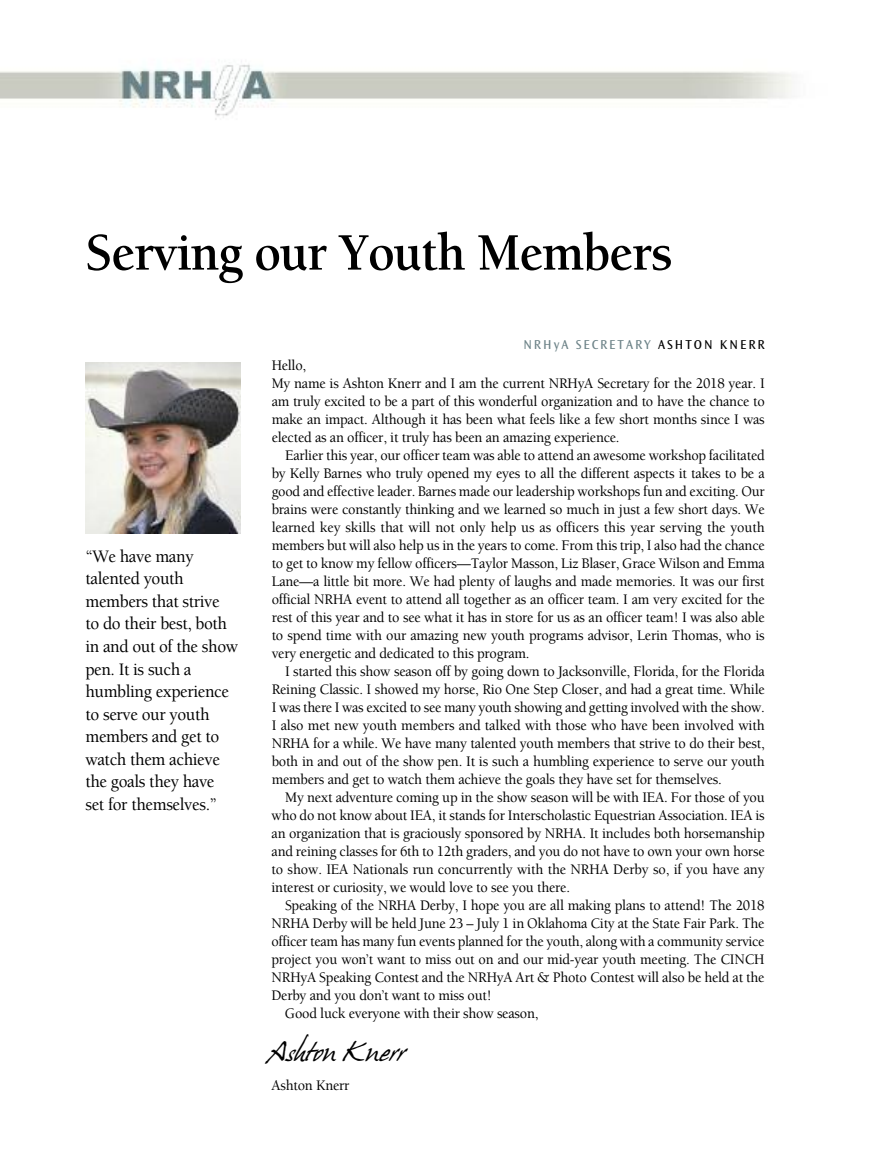
<style>
.page{position:relative;width:891px;height:1175px;background:#fff}
.page>*{position:absolute;margin:0;border:0;box-sizing:border-box;transform-origin:0 0}
.t1{font:700 54px "Berkeley Std";letter-spacing:-.02em;color:#000;scale:.95 1}
.t2{font:24px "Hans Hand";color:#000}
.t3{font:500 18px/22.5px "Berkeley Std";letter-spacing:-.02em;color:#000;scale:.95 1}
.t4{font:500 15px/18px "Berkeley Std";letter-spacing:-.015em;color:#000;text-align:justify;scale:.95 1}
.t5{font:13.5px "Ocean Sans Std";letter-spacing:.145em;color:#6d8388}
.s1{color:#000}
</style>
<div class="page">
<img style="left:85px;top:362px;width:155px;height:171px">
<img style="left:0;top:61px;width:792px;height:59px">
<h1 class="t1" style="left:85px;top:231px;width:620px">Serving our Youth Members</h1>
<p class="t3" style="left:85px;top:546px;width:162px">“We have many talented youth members that strive<br>to do their best, both in and out of the show pen. It is such a humbling experience to serve our youth members and get to watch them achieve the goals they have<br>set for themselves.”</p>
<p class="t5" style="left:523px;top:339px;width:243px">NRHyA SECRETARY <span class="s1">ASHTON KNERR</span></p>
<p class="t4" style="left:272px;top:357px;width:521px;text-align:left">Hello,<br>My name is Ashton Knerr and I am the current NRHyA Secretary for the 2018 year. I am truly excited to be a part of this wonderful organization and to have the chance to make an impact. Although it has been what feels like a few short months since I was elected as an officer, it truly has been an amazing experience.</p>
<p class="t4" style="left:272px;top:447px;width:521px;text-indent:14px">Earlier this year, our officer team was able to attend an awesome workshop facilitated by Kelly Barnes who truly opened my eyes to all the different aspects it takes to be a good and effective leader. Barnes made our leadership workshops fun and exciting. Our brains were constantly thinking and we learned so much in just a few short days. We learned key skills that will not only help us as officers this year serving the youth members but will also help us in the years to come. From this trip, I also had the chance to get to know my fellow officers—Taylor Masson, Liz Blaser, Grace Wilson and Emma Lane—a little bit more. We had plenty of laughs and made memories. It was our first official NRHA event to attend all together as an officer team. I am very excited for the rest of this year and to see what it has in store for us as an officer team! I was also able to spend time with our amazing new youth programs advisor, Lerin Thomas, who is very energetic and dedicated to this program.</p>
<p class="t4" style="left:272px;top:663px;width:521px;text-indent:14px">I started this show season off by going down to Jacksonville, Florida, for the Florida Reining Classic. I showed my horse, Rio One Step Closer, and had a great time. While I was there I was excited to see many youth showing and getting involved with the show.<br>I also met new youth members and talked with those who have been involved with NRHA for a while. We have many talented youth members that strive to do their best, both in and out of the show pen. It is such a humbling experience to serve our youth members and get to watch them achieve the goals they have set for themselves.</p>
<p class="t4" style="left:272px;top:789px;width:521px;text-indent:14px">My next adventure coming up in the show season will be with IEA. For those of you who do not know about IEA, it stands for Interscholastic Equestrian Association. IEA is an organization that is graciously sponsored by NRHA. It includes both horsemanship and reining classes for 6th to 12th graders, and you do not have to own your own horse to show. IEA Nationals run concurrently with the NRHA Derby so, if you have any interest or curiosity, we would love to see you there.</p>
<p class="t4" style="left:285px;top:897px;width:506px">Speaking of the NRHA Derby, I hope you are all making plans to attend! The 2018</p>
<p class="t4" style="left:272px;top:915px;width:521px">NRHA Derby will be held June 23 – July 1 in Oklahoma City at the State Fair Park. The</p>
<p class="t4" style="left:272px;top:933px;width:521px">officer team has many fun events planned for the youth, along with a community service</p>
<p class="t4" style="left:272px;top:951px;width:521px">project you won’t want to miss out on and our mid-year youth meeting. The CINCH</p>
<p class="t4" style="left:272px;top:969px;width:521px">NRHyA Speaking Contest and the NRHyA Art &amp; Photo Contest will also be held at the</p>
<p class="t4" style="left:271px;top:987px;width:233px">Derby and you don’t want to miss out!</p>
<p class="t4" style="left:285px;top:1005px;width:268px">Good luck everyone with their show season,</p>
<h2 class="t2" style="left:267px;top:1038px;width:138px">Ashton Knerr</h2>
<p class="t4" style="left:271px;top:1077px;width:84px">Ashton Knerr</p>
</div>
